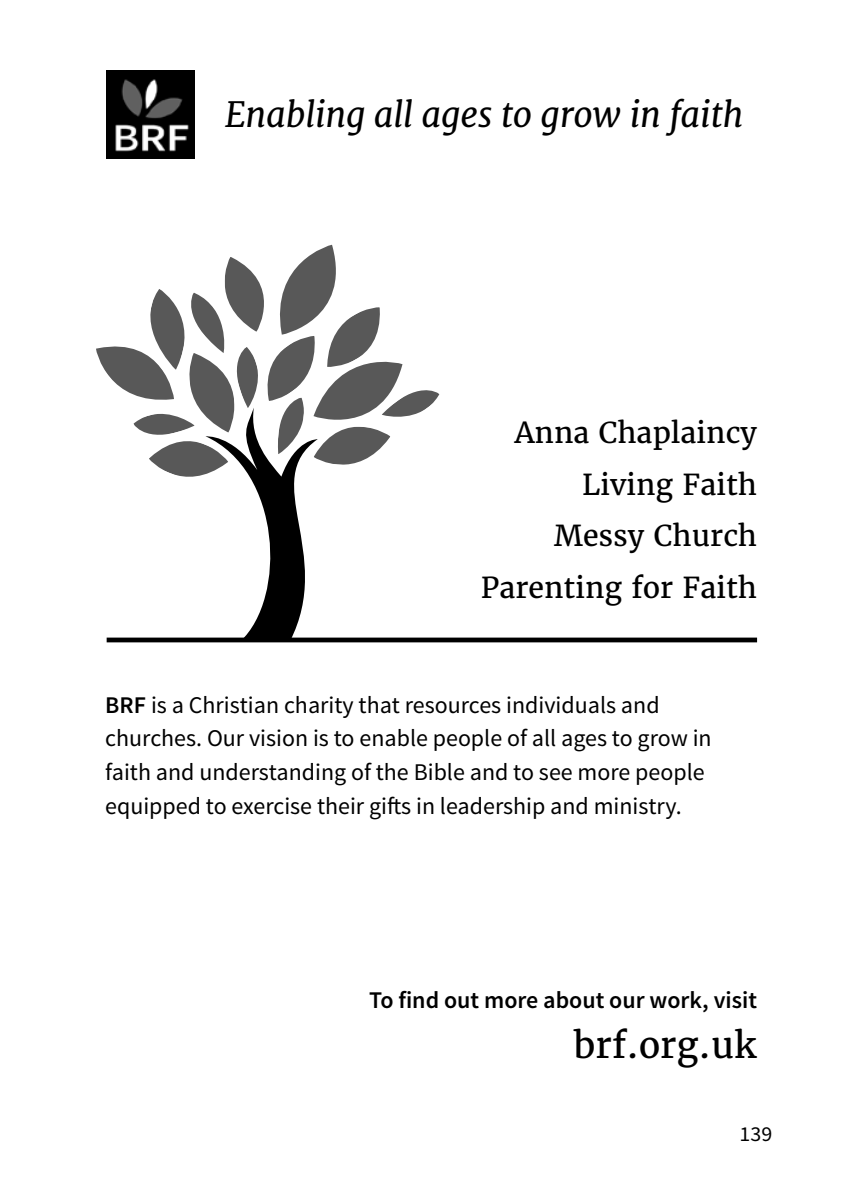
<style>
.page{position:relative;width:851px;height:1184px;background:#fff}
.page>*{position:absolute;margin:0;border:0;box-sizing:border-box;transform-origin:0 0}
.t1{font:36px "Merriweather";color:#000}
.t2{font:italic 34.75px "Merriweather";letter-spacing:-.015em;color:#000}
.t3{font:28.75px/51.5px "Merriweather";color:#000;text-align:right}
.t4{font:24px/33.5px "Source Sans Pro";color:#000}
.t5{font:600 24px "Source Sans Pro";color:#000}
.t6{font:21.25px "Source Sans Pro";color:#000}
.s1{font-weight:600}
</style>
<div class="page">
<svg style="left:96px;top:247px;width:344px;height:394px"></svg>
<img style="left:107px;top:70px;width:88px;height:88px">
<div style="left:107px;top:637px;width:650px;height:5px;background:#000"></div>
<h2 class="t2" style="left:225px;top:93px;width:520px">Enabling all ages to grow in faith</h2>
<p class="t3" style="left:481px;top:407px;width:278px">Anna Chaplaincy<br>Living Faith<br>Messy Church<br>Parenting for Faith</p>
<p class="t4" style="left:105px;top:688px;width:607px"><span class="s1">BRF</span> is a Christian charity that resources individuals and churches. Our vision is to enable people of all ages to grow in faith and understanding of the Bible and to see more people equipped to exercise their gifts in leadership and ministry.</p>
<p class="t5" style="left:369px;top:984px;width:389px">To find out more about our work, visit</p>
<h1 class="t1" style="left:574px;top:1022px;width:184px">brf.org.uk</h1>
<p class="t6" style="left:739px;top:1120px;width:34px">139</p>
</div>
